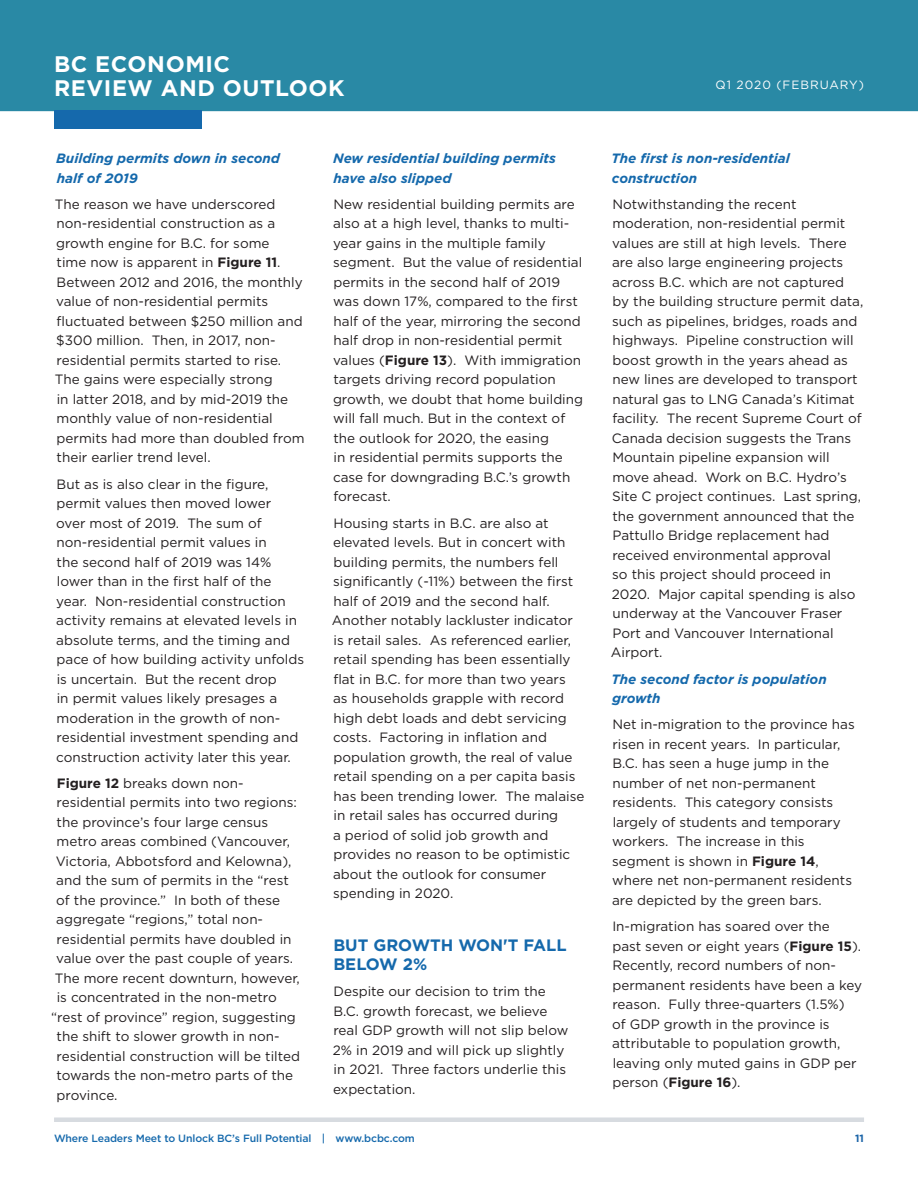
<style>
.page{position:relative;width:918px;height:1188px;background:#fff}
.page>*{position:absolute;margin:0;border:0;box-sizing:border-box;transform-origin:0 0}
.t1{font:700 22.5px/24px "Gotham";letter-spacing:.025em;color:#fff}
.Body_Copy{font:700 16.5px/19.5px "Gotham";color:#1569ac}
.Body_Copy-2{font:13.5px/19.5px "Gotham";color:#231f20}
.Body_Copy-3{font:italic 700 13.5px/19.5px "Gotham";color:#1569ac}
.t2{font:12px "Gotham";letter-spacing:.08em;color:#fff}
.t3{font:500 10.5px "Gotham";letter-spacing:-.01em;color:#1569ac}
.t4{font:700 10.5px "Gotham";color:#1963a7}
.s1{font-weight:700}
</style>
<div class="page">
<div style="left:0;top:0;width:918px;height:111px;background:#2989a5"></div>
<div style="left:54px;top:110px;width:148px;height:19px;background:#1569ac"></div>
<hr style="left:54px;top:1118px;width:810px;height:4px;background:#d7dbe0">
<p class="t1" style="left:54px;top:52px;width:292px">BC ECONOMIC<br>REVIEW AND OUTLOOK</p>
<p class="Body_Copy-3" style="left:56px;top:148px;width:225px">Building permits down in second half of 2019</p>
<p class="Body_Copy-2" style="left:55px;top:194px;width:251px">The reason we have underscored non-residential construction as a growth engine for B.C. for some<br>time now is apparent in <span class="s1">Figure 11</span>.<br>Between 2012 and 2016, the monthly value of non-residential permits fluctuated between $250 million and $300 million. Then, in 2017, non&shy;residential permits started to rise.<br>The gains were especially strong<br>in latter 2018, and by mid-2019 the monthly value of non-residential permits had more than doubled from their earlier trend level.</p>
<p class="Body_Copy-2" style="left:56px;top:474px;width:249px">But as is also clear in the figure, permit values then moved lower<br>over most of 2019. The sum of non-residential permit values in<br>the second half of 2019 was 14% lower than in the first half of the year. Non-residential construction activity remains at elevated levels in absolute terms, and the timing and pace of how building activity unfolds is uncertain. But the recent drop<br>in permit values likely presages a moderation in the growth of non&shy;residential investment spending and construction activity later this year.</p>
<p class="Body_Copy-2" style="left:57px;top:773px;width:188px"><span class="s1">Figure 12</span> breaks down non-</p>
<p class="Body_Copy-2" style="left:57px;top:793px;width:242px">residential permits into two regions:</p>
<p class="Body_Copy-2" style="left:57px;top:812px;width:213px">the province’s four large census</p>
<p class="Body_Copy-2" style="left:57px;top:832px;width:235px">metro areas combined (Vancouver,</p>
<p class="Body_Copy-2" style="left:56px;top:851px;width:237px">Victoria, Abbotsford and Kelowna),</p>
<p class="Body_Copy-2" style="left:56px;top:871px;width:234px">and the sum of permits in the “rest</p>
<p class="Body_Copy-2" style="left:56px;top:890px;width:226px">of the province.” In both of these</p>
<p class="Body_Copy-2" style="left:56px;top:910px;width:208px">aggregate “regions,” total non-</p>
<p class="Body_Copy-2" style="left:57px;top:929px;width:236px">residential permits have doubled in</p>
<p class="Body_Copy-2" style="left:56px;top:949px;width:239px">value over the past couple of years.</p>
<p class="Body_Copy-2" style="left:55px;top:968px;width:246px">The more recent downturn, however,</p>
<p class="Body_Copy-2" style="left:57px;top:988px;width:221px">is concentrated in the non-metro</p>
<p class="Body_Copy-2" style="left:51px;top:1007px;width:246px">“rest of province” region, suggesting</p>
<p class="Body_Copy-2" style="left:57px;top:1027px;width:225px">the shift to slower growth in non-</p>
<p class="Body_Copy-2" style="left:57px;top:1046px;width:245px">residential construction will be tilted</p>
<p class="Body_Copy-2" style="left:57px;top:1066px;width:238px">towards the non-metro parts of the</p>
<p class="Body_Copy-2" style="left:57px;top:1085px;width:62px">province.</p>
<p class="Body_Copy-3" style="left:333px;top:148px;width:224px">New residential building permits have also slipped</p>
<p class="Body_Copy-2" style="left:333px;top:194px;width:252px">New residential building permits are also at a high level, thanks to multi&shy;year gains in the multiple family segment. But the value of residential permits in the second half of 2019 was down 17%, compared to the first half of the year, mirroring the second half drop in non-residential permit values (<span class="s1">Figure 13</span>). With immigration targets driving record population growth, we doubt that home building will fall much. But in the context of the outlook for 2020, the easing<br>in residential permits supports the case for downgrading B.C.’s growth forecast.</p>
<p class="Body_Copy-2" style="left:332px;top:513px;width:254px">Housing starts in B.C. are also at elevated levels. But in concert with building permits, the numbers fell significantly (-11%) between the first half of 2019 and the second half.<br>Another notably lackluster indicator is retail sales. As referenced earlier, retail spending has been essentially flat in B.C. for more than two years<br>as households grapple with record high debt loads and debt servicing costs. Factoring in inflation and population growth, the real of value retail spending on a per capita basis has been trending lower. The malaise in retail sales has occurred during<br>a period of solid job growth and provides no reason to be optimistic about the outlook for consumer spending in 2020.</p>
<p class="Body_Copy" style="left:333px;top:935px;width:235px">BUT GROWTH WON'T FALL<br>BELOW 2%</p>
<p class="Body_Copy-2" style="left:333px;top:982px;width:237px">Despite our decision to trim the<br>B.C. growth forecast, we believe real GDP growth will not slip below<br>2% in 2019 and will pick up slightly in 2021. Three factors underlie this expectation.</p>
<p class="t3" style="left:54px;top:1132px;width:362px">Where Leaders Meet to Unlock BC’s Full Potential | www.bcbc.com</p>
<p class="t2" style="left:716px;top:77px;width:150px">Q1 2020 (FEBRUARY)</p>
<p class="Body_Copy-3" style="left:611px;top:148px;width:180px">The first is non-residential construction</p>
<p class="Body_Copy-2" style="left:611px;top:194px;width:254px">Notwithstanding the recent moderation, non-residential permit values are still at high levels. There are also large engineering projects across B.C. which are not captured<br>by the building structure permit data, such as pipelines, bridges, roads and highways. Pipeline construction will boost growth in the years ahead as new lines are developed to transport natural gas to LNG Canada’s Kitimat facility. The recent Supreme Court of Canada decision suggests the Trans Mountain pipeline expansion will move ahead. Work on B.C. Hydro’s Site C project continues. Last spring, the government announced that the Pattullo Bridge replacement had received environmental approval<br>so this project should proceed in 2020. Major capital spending is also underway at the Vancouver Fraser Port and Vancouver International Airport.</p>
<p class="Body_Copy-3" style="left:611px;top:669px;width:217px">The second factor is population growth</p>
<p class="Body_Copy-2" style="left:612px;top:715px;width:244px">Net in-migration to the province has risen in recent years. In particular,<br>B.C. has seen a huge jump in the number of net non-permanent residents. This category consists largely of students and temporary workers. The increase in this segment is shown in <span class="s1">Figure 14</span>, where net non-permanent residents are depicted by the green bars.</p>
<p class="Body_Copy-2" style="left:612px;top:916px;width:252px">In-migration has soared over the<br>past seven or eight years (<span class="s1">Figure 15</span>).<br>Recently, record numbers of non&shy;permanent residents have been a key reason. Fully three-quarters (1.5%)<br>of GDP growth in the province is attributable to population growth, leaving only muted gains in GDP per person (<span class="s1">Figure 16</span>).</p>
<p class="t4" style="left:855px;top:1132px;width:10px">11</p>
</div>
